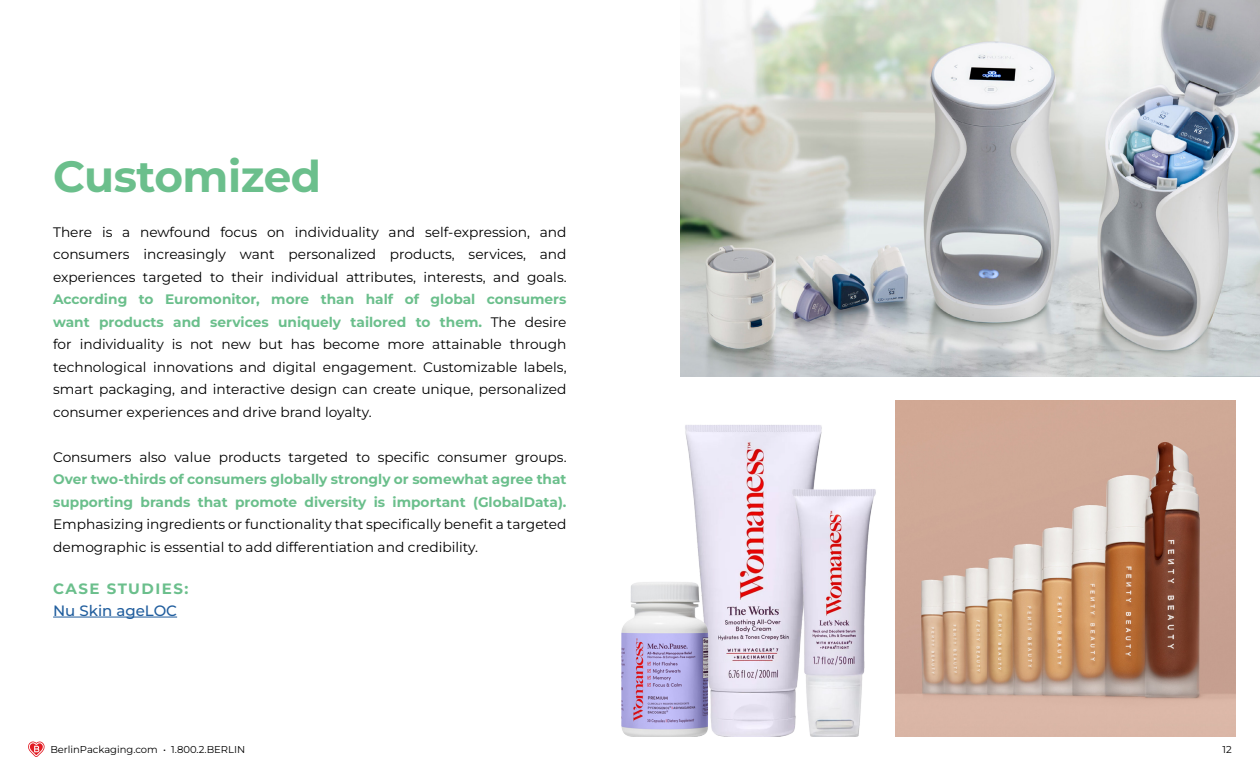
<style>
.page{position:relative;width:1260px;height:765px;background:#fff}
.page>*{position:absolute;margin:0;border:0;box-sizing:border-box;transform-origin:0 0}
.t1{font:700 43.75px "Montserrat";letter-spacing:-.01em;color:#6bbf8c}
.t2{font:700 15px "Montserrat";letter-spacing:.1em;color:#6bbf8c}
.t3{font:500 15px "Montserrat";color:#215e9e}
.t4{font:13.75px/22.5px "Montserrat";color:#000;text-align:justify}
.t5{font:700 13.75px/22.5px "Montserrat";color:#6bbf8c}
.t6{font:10px "Montserrat";color:#000}
.s1{font-weight:700;color:#6bbf8c}
</style>
<div class="page">
<svg style="left:28px;top:741px;width:17px;height:16px"></svg>
<img style="left:681px;top:0;width:579px;height:376px">
<img style="left:916px;top:400px;width:320px;height:337px">
<img style="left:621px;top:400px;width:295px;height:337px">
<hr style="left:53px;top:617px;width:124px;height:1px;background:#215e9e">
<h1 class="t1" style="left:53px;top:145px;width:270px">Customized</h1>
<p class="t4" style="left:53px;top:220px;width:515px">There is a newfound focus on individuality and self-expression, and consumers increasingly want personalized products, services, and experiences targeted to their individual attributes, interests, and goals.</p>
<p class="t4" style="left:53px;top:288px;width:515px"><span class="s1">According to Euromonitor, more than half of global consumers want products and services uniquely tailored to them.</span> The desire for individuality is not new but has become more attainable through technological innovations and digital engagement. Customizable labels, smart packaging, and interactive design can create unique, personalized consumer experiences and drive brand loyalty.</p>
<p class="t4" style="left:53px;top:445px;width:515px">Consumers also value products targeted to specific consumer groups.</p>
<p class="t5" style="left:53px;top:467px;width:515px">Over two-thirds of consumers globally strongly or somewhat agree that supporting brands that promote diversity is important (GlobalData).</p>
<p class="t4" style="left:53px;top:513px;width:515px">Emphasizing ingredients or functionality that specifically benefit a targeted demographic is essential to add differentiation and credibility.</p>
<p class="t2" style="left:53px;top:578px;width:137px">CASE STUDIES:</p>
<p class="t3" style="left:53px;top:600px;width:126px">Nu Skin ageLOC</p>
<p class="t6" style="left:50px;top:742px;width:196px">BerlinPackaging.com • 1.800.2.BERLIN</p>
<p class="t6" style="left:1223px;top:742px;width:11px">12</p>
</div>
